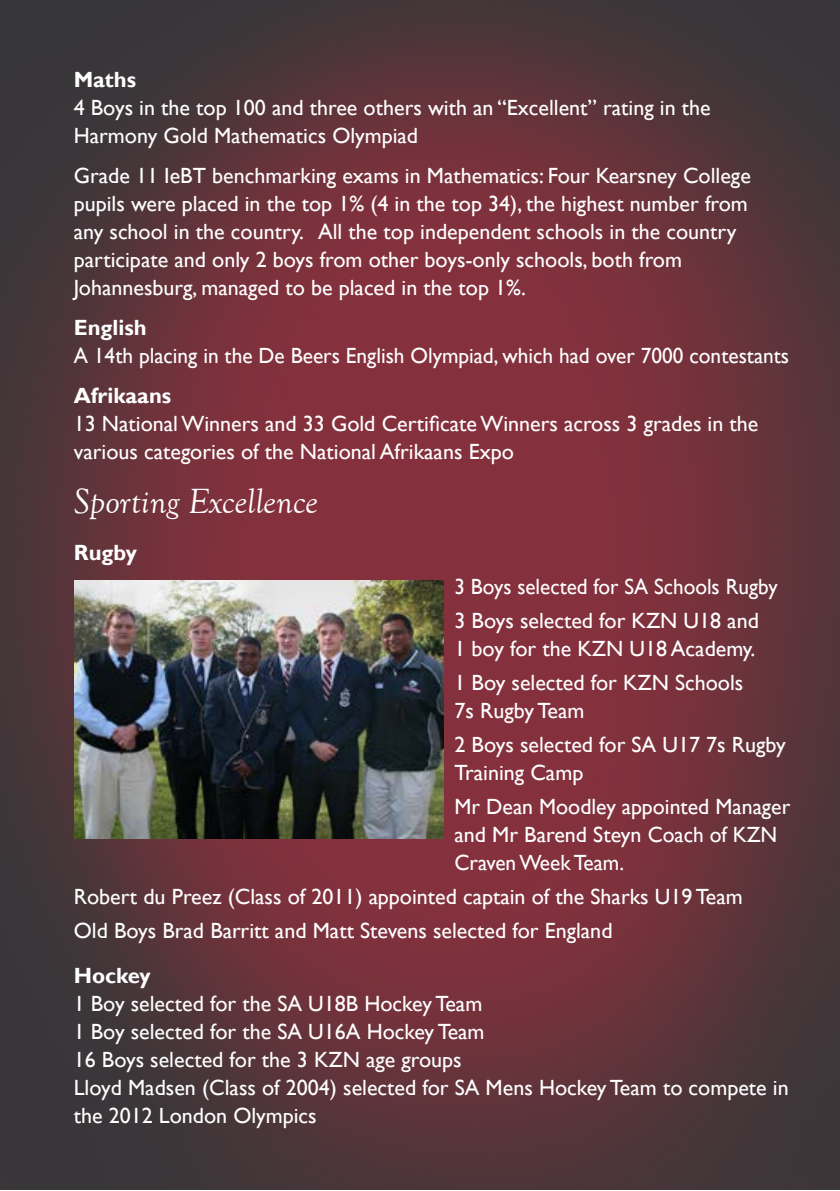
<style>
.page{position:relative;width:840px;height:1191px;background:#fff}
.page>*{position:absolute;margin:0;border:0;box-sizing:border-box;transform-origin:0 0}
.t1{font:italic 36px "Goudy Old Style T";color:#fff}
.t2{font:22px/28px "Gill Sans";color:#fff}
.t3{font:22px/34px "Gill Sans";color:#fff;scale:.96 1}
.t4{font:700 22px "Gill Sans";color:#fff}
</style>
<div class="page">
<img style="left:0;top:0;width:839px;height:1190px">
<img style="left:75px;top:581px;width:368px;height:258px">
<p class="t4" style="left:74px;top:66px;width:64px">Maths</p>
<p class="t2" style="left:74px;top:94px;width:638px">4 Boys in the top 100 and three others with an “Excellent” rating in the<br>Harmony Gold Mathematics Olympiad</p>
<p class="t2" style="left:74px;top:162px;width:678px">Grade 11 IeBT benchmarking exams in Mathematics: Four Kearsney College pupils were placed in the top 1% (4 in the top 34), the highest number from any school in the country. All the top independent schools in the country participate and only 2 boys from other boys-only schools, both from Johannesburg, managed to be placed in the top 1%.</p>
<p class="t4" style="left:74px;top:314px;width:74px">English</p>
<p class="t2" style="left:74px;top:342px;width:716px">A 14th placing in the De Beers English Olympiad, which had over 7000 contestants</p>
<p class="t4" style="left:74px;top:382px;width:99px">Afrikaans</p>
<p class="t2" style="left:74px;top:410px;width:685px">13 National Winners and 33 Gold Certificate Winners across 3 grades in the various categories of the National Afrikaans Expo</p>
<h1 class="t1" style="left:74px;top:481px;width:246px">Sporting Excellence</h1>
<p class="t4" style="left:74px;top:539px;width:65px">Rugby</p>
<p class="t3" style="left:454px;top:570px;width:338px">3 Boys selected for SA Schools Rugby<br>3 Boys selected for KZN U18 and</p>
<p class="t2" style="left:454px;top:632px;width:302px;line-height:34px">1 boy for the KZN U18 Academy.<br>1 Boy selected for KZN Schools</p>
<p class="t2" style="left:454px;top:694px;width:333px;line-height:34px">7s Rugby Team<br>2 Boys selected for SA U17 7s Rugby</p>
<p class="t2" style="left:454px;top:756px;width:337px;line-height:34px">Training Camp<br>Mr Dean Moodley appointed Manager</p>
<p class="t2" style="left:454px;top:821px;width:324px">and Mr Barend Steyn Coach of KZN<br>Craven Week Team.</p>
<p class="t2" style="left:74px;top:880px;width:670px;line-height:34px">Robert du Preez (Class of 2011) appointed captain of the Sharks U19 Team<br>Old Boys Brad Barritt and Matt Stevens selected for England</p>
<p class="t4" style="left:74px;top:962px;width:78px">Hockey</p>
<p class="t2" style="left:74px;top:990px;width:716px">1 Boy selected for the SA U18B Hockey Team<br>1 Boy selected for the SA U16A Hockey Team<br>16 Boys selected for the 3 KZN age groups<br>Lloyd Madsen (Class of 2004) selected for SA Mens Hockey Team to compete in the 2012 London Olympics</p>
</div>
